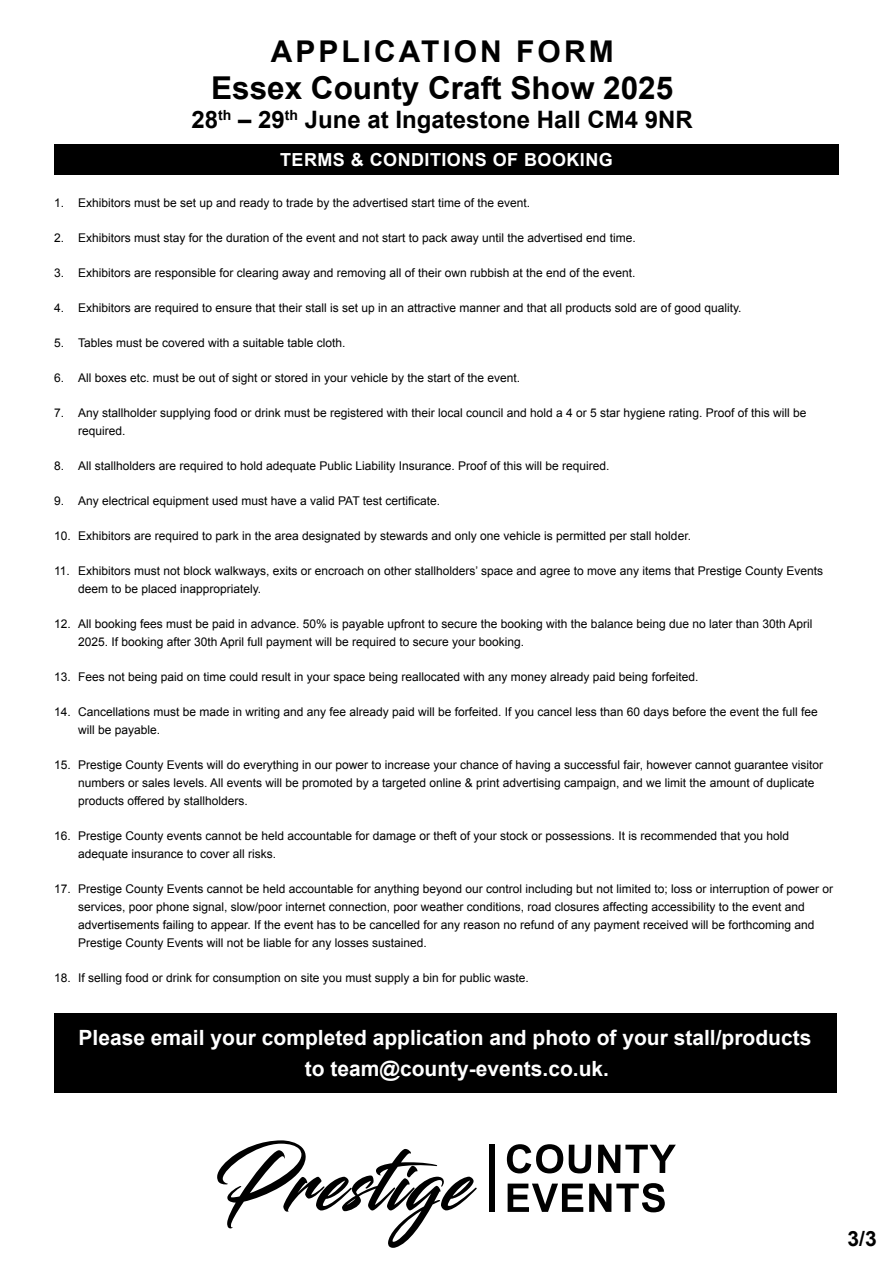
<style>
.page{position:relative;width:893px;height:1263px;background:#fff}
.page>*{position:absolute;margin:0;border:0;box-sizing:border-box;transform-origin:0 0}
.t1{font:700 31.5px "Arial";color:#000}
.t2{font:700 30px "Arial";letter-spacing:.1em;color:#000}
.t3{font:700 24px "Arial";color:#000}
.t4{font:700 21px/31.5px "Arial";color:#fff}
.t5{font:700 21px "Arial";color:#000}
.t6{font:700 18px "Arial";letter-spacing:.025em;color:#fff}
.t7{font:12px/18px "Arial";color:#000}
</style>
<div class="page">
<div style="left:54px;top:145px;width:785px;height:30px;background:#000"></div>
<div style="left:54px;top:1013px;width:782px;height:80px;background:#000"></div>
<svg style="left:507px;top:1144px;width:56px;height:29px"></svg>
<svg style="left:569px;top:1145px;width:22px;height:28px"></svg>
<svg style="left:598px;top:1145px;width:78px;height:28px"></svg>
<svg style="left:508px;top:1183px;width:75px;height:29px"></svg>
<svg style="left:589px;top:1183px;width:76px;height:29px"></svg>
<svg style="left:217px;top:1140px;width:260px;height:108px"></svg>
<div style="left:489px;top:1144px;width:5px;height:68px;background:#000"></div>
<h2 class="t2" style="left:271px;top:31px;width:344px">APPLICATION FORM</h2>
<h1 class="t1" style="left:211px;top:67px;width:464px">Essex County Craft Show 2025</h1>
<h3 class="t3" style="left:192px;top:104px;width:503px">28<sup>th</sup> – 29<sup>th</sup> June at Ingatestone Hall CM4 9NR</h3>
<h3 class="t6" style="left:280px;top:148px;width:334px">TERMS &amp; CONDITIONS OF BOOKING</h3>
<p class="t7" style="left:54px;top:194px;width:478px">1. Exhibitors must be set up and ready to trade by the advertised start time of the event.</p>
<p class="t7" style="left:54px;top:229px;width:583px">2. Exhibitors must stay for the duration of the event and not start to pack away until the advertised end time.</p>
<p class="t7" style="left:54px;top:264px;width:583px">3. Exhibitors are responsible for clearing away and removing all of their own rubbish at the end of the event.</p>
<p class="t7" style="left:54px;top:299px;width:689px">4. Exhibitors are required to ensure that their stall is set up in an attractive manner and that all products sold are of good quality.</p>
<p class="t7" style="left:54px;top:334px;width:293px">5. Tables must be covered with a suitable table cloth.</p>
<p class="t7" style="left:54px;top:369px;width:468px">6. All boxes etc. must be out of sight or stored in your vehicle by the start of the event.</p>
<p class="t7" style="left:78px;top:404px;width:730px;text-indent:-24px">7. Any stallholder supplying food or drink must be registered with their local council and hold a 4 or 5 star hygiene rating. Proof of this will be required.</p>
<p class="t7" style="left:54px;top:457px;width:557px">8. All stallholders are required to hold adequate Public Liability Insurance. Proof of this will be required.</p>
<p class="t7" style="left:54px;top:492px;width:388px">9. Any electrical equipment used must have a valid PAT test certificate.</p>
<p class="t7" style="left:54px;top:527px;width:639px">10. Exhibitors are required to park in the area designated by stewards and only one vehicle is permitted per stall holder.</p>
<p class="t7" style="left:78px;top:562px;width:747px;text-indent:-24px">11. Exhibitors must not block walkways, exits or encroach on other stallholders’ space and agree to move any items that Prestige County Events deem to be placed inappropriately.</p>
<p class="t7" style="left:78px;top:615px;width:736px;text-indent:-24px">12. All booking fees must be paid in advance. 50% is payable upfront to secure the booking with the balance being due no later than 30th April<br>2025. If booking after 30th April full payment will be required to secure your booking.</p>
<p class="t7" style="left:54px;top:668px;width:646px">13. Fees not being paid on time could result in your space being reallocated with any money already paid being forfeited.</p>
<p class="t7" style="left:78px;top:703px;width:741px;text-indent:-24px">14. Cancellations must be made in writing and any fee already paid will be forfeited. If you cancel less than 60 days before the event the full fee will be payable.</p>
<p class="t7" style="left:78px;top:756px;width:747px;text-indent:-24px">15. Prestige County Events will do everything in our power to increase your chance of having a successful fair, however cannot guarantee visitor numbers or sales levels. All events will be promoted by a targeted online &amp; print advertising campaign, and we limit the amount of duplicate products offered by stallholders.</p>
<p class="t7" style="left:78px;top:827px;width:713px;text-indent:-24px">16. Prestige County events cannot be held accountable for damage or theft of your stock or possessions. It is recommended that you hold adequate insurance to cover all risks.</p>
<p class="t7" style="left:78px;top:880px;width:757px;text-indent:-24px">17. Prestige County Events cannot be held accountable for anything beyond our control including but not limited to; loss or interruption of power or services, poor phone signal, slow/poor internet connection, poor weather conditions, road closures affecting accessibility to the event and advertisements failing to appear. If the event has to be cancelled for any reason no refund of any payment received will be forthcoming and Prestige County Events will not be liable for any losses sustained.</p>
<p class="t7" style="left:54px;top:969px;width:476px">18. If selling food or drink for consumption on site you must supply a bin for public waste.</p>
<h3 class="t4" style="left:305px;top:1022px;width:508px;text-indent:-226px">Please email your completed application and photo of your stall/products to team@county-events.co.uk.</h3>
<h3 class="t5" style="left:848px;top:1224px;width:31px">3/3</h3>
</div>
